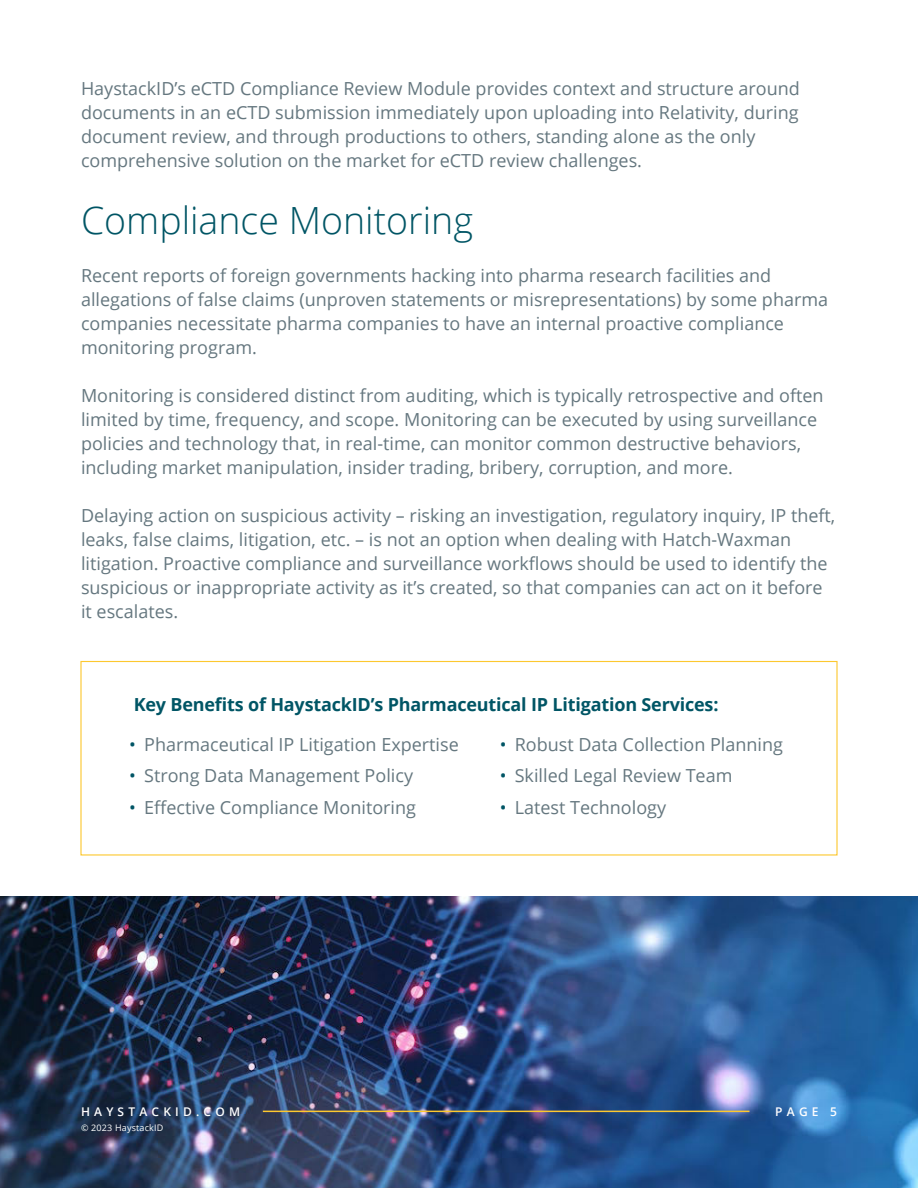
<style>
.page{position:relative;width:918px;height:1188px;background:#fff}
.page>*{position:absolute;margin:0;border:0;box-sizing:border-box;transform-origin:0 0}
.t1{font:300 37.5px "Open Sans";color:#005565}
.t2{font:18px/24px "Open Sans";color:#65777f}
.t3{font:700 18px "Open Sans";letter-spacing:-.01em;color:#005565}
.t4{font:600 12px "Open Sans";letter-spacing:.35em;color:#fff}
.t5{font:9px "Open Sans";letter-spacing:.02em;color:#fff}
.s1{color:#005565}
</style>
<div class="page">
<img style="left:0;top:897px;width:918px;height:291px">
<div style="left:80px;top:661px;width:758px;height:195px;border:1px solid #fdc82f"></div>
<hr style="left:263px;top:1111px;width:486px;height:1px;background:#fdc82f">
<p class="t2" style="left:81px;top:78px;width:720px">HaystackID’s eCTD Compliance Review Module provides context and structure around documents in an eCTD submission immediately upon uploading into Relativity, during document review, and through productions to others, standing alone as the only comprehensive solution on the market for eCTD review challenges.</p>
<h1 class="t1" style="left:81px;top:206px;width:394px">Compliance Monitoring</h1>
<p class="t2" style="left:81px;top:266px;width:749px">Recent reports of foreign governments hacking into pharma research facilities and allegations of false claims (unproven statements or misrepresentations) by some pharma companies necessitate pharma companies to have an internal proactive compliance monitoring program.</p>
<p class="t2" style="left:81px;top:386px;width:744px">Monitoring is considered distinct from auditing, which is typically retrospective and often limited by time, frequency, and scope. Monitoring can be executed by using surveillance policies and technology that, in real-time, can monitor common destructive behaviors, including market manipulation, insider trading, bribery, corruption, and more.</p>
<p class="t2" style="left:81px;top:505px;width:756px">Delaying action on suspicious activity – risking an investigation, regulatory inquiry, IP theft, leaks, false claims, litigation, etc. – is not an option when dealing with Hatch-Waxman litigation. Proactive compliance and surveillance work昀氀ows should be used to identify the suspicious or inappropriate activity as it’s created, so that companies can act on it before it escalates.</p>
<p class="t3" style="left:134px;top:692px;width:586px">Key Bene昀椀ts of HaystackID’s Pharmaceutical IP Litigation Services:</p>
<p class="t2" style="left:129px;top:734px;width:331px"><span class="s1">•</span> Pharmaceutical IP Litigation Expertise</p>
<p class="t2" style="left:129px;top:765px;width:285px"><span class="s1">•</span> Strong Data Management Policy</p>
<p class="t2" style="left:129px;top:795px;width:288px"><span class="s1">•</span> E昀昀ective Compliance Monitoring</p>
<p class="t2" style="left:500px;top:734px;width:285px"><span class="s1">•</span> Robust Data Collection Planning</p>
<p class="t2" style="left:500px;top:765px;width:234px"><span class="s1">•</span> Skilled Legal Review Team</p>
<p class="t2" style="left:500px;top:797px;width:168px"><span class="s1">•</span> Latest Technology</p>
<p class="t4" style="left:81px;top:1105px;width:161px">HAYSTACKID.COM</p>
<p class="t5" style="left:81px;top:1124px;width:84px">© 2023 HaystackID</p>
<p class="t4" style="left:775px;top:1105px;width:63px">PAGE 5</p>
</div>
